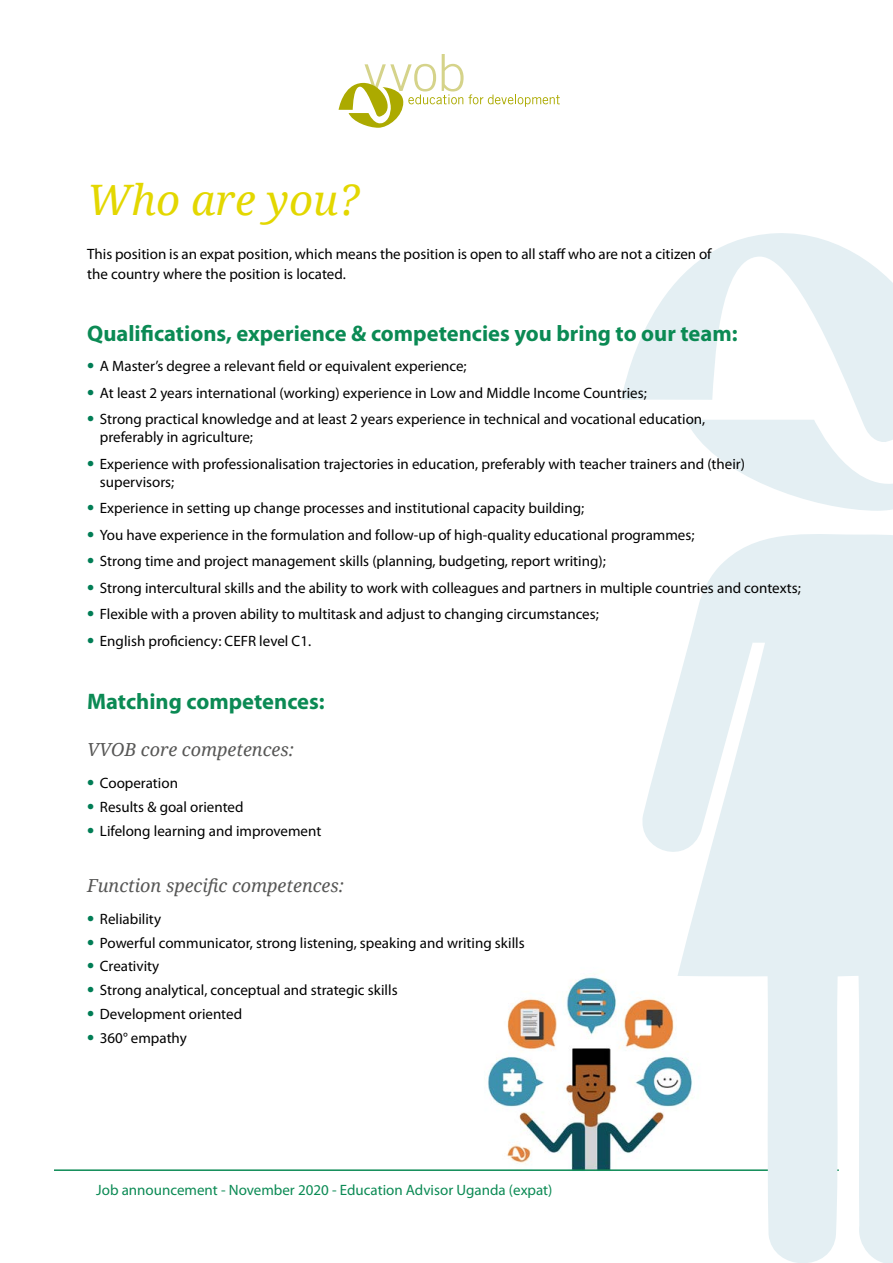
<style>
.page{position:relative;width:893px;height:1263px;background:#fff}
.page>*{position:absolute;margin:0;border:0;box-sizing:border-box;transform-origin:0 0}
.t1{font:italic 42px "Droid Serif";color:#e3d700}
.t2{font:700 22.5px "Myriad Pro";color:#0b8a54}
.t3{font:italic 18px "Droid Serif";color:#575756}
.t4{font:15px/18px "Myriad Pro";color:#000}
.t5{font:15px "Myriad Pro";color:#0b8a54}
.s1{font-weight:700;font-size:21px;color:#007d55}
</style>
<div class="page">
<img style="left:488px;top:977px;width:189px;height:192px">
<hr style="left:54px;top:1169px;width:785px;height:2px;background:#0b8a54">
<svg style="left:339px;top:54px;width:221px;height:74px"></svg>
<svg style="left:677px;top:534px;width:216px;height:729px;fill:#e4eff3"></svg>
<svg style="left:621px;top:233px;width:242px;height:167px;fill:#e4eff3"></svg>
<svg style="left:686px;top:259px;width:207px;height:252px;fill:#e6f0f4"></svg>
<svg style="left:642px;top:561px;width:127px;height:306px"></svg>
<h1 class="t1" style="left:87px;top:171px;width:274px">Who are you?</h1>
<p class="t4" style="left:87px;top:244px;width:626px;line-height:19.5px">This position is an expat position, which means the position is open to all staff who are not a citizen of the country where the position is located.</p>
<h2 class="t2" style="left:87px;top:318px;width:652px">Qualifications, experience &amp; competencies you bring to our team:</h2>
<p class="t4" style="left:87px;top:357px;width:381px"><span class="s1">•</span> A Master’s degree a relevant field or equivalent experience;</p>
<p class="t4" style="left:87px;top:384px;width:561px"><span class="s1">•</span> At least 2 years international (working) experience in Low and Middle Income Countries;</p>
<p class="t4" style="left:100px;top:410px;width:607px;text-indent:-13px"><span class="s1">•</span> Strong practical knowledge and at least 2 years experience in technical and vocational education, preferably in agriculture;</p>
<p class="t4" style="left:100px;top:455px;width:647px;text-indent:-13px"><span class="s1">•</span> Experience with professionalisation trajectories in education, preferably with teacher trainers and (their) supervisors;</p>
<p class="t4" style="left:87px;top:499px;width:498px"><span class="s1">•</span> Experience in setting up change processes and institutional capacity building;</p>
<p class="t4" style="left:87px;top:526px;width:609px"><span class="s1">•</span> You have experience in the formulation and follow-up of high-quality educational programmes;</p>
<p class="t4" style="left:87px;top:552px;width:520px"><span class="s1">•</span> Strong time and project management skills (planning, budgeting, report writing);</p>
<p class="t4" style="left:87px;top:579px;width:715px"><span class="s1">•</span> Strong intercultural skills and the ability to work with colleagues and partners in multiple countries and contexts;</p>
<p class="t4" style="left:87px;top:605px;width:513px"><span class="s1">•</span> Flexible with a proven ability to multitask and adjust to changing circumstances;</p>
<p class="t4" style="left:87px;top:632px;width:225px"><span class="s1">•</span> English proficiency: CEFR level C1.</p>
<h2 class="t2" style="left:87px;top:687px;width:239px">Matching competences:</h2>
<p class="t3" style="left:87px;top:737px;width:208px">VVOB core competences:</p>
<p class="t4" style="left:87px;top:774px;width:92px"><span class="s1">•</span> Cooperation</p>
<p class="t4" style="left:87px;top:797px;width:158px"><span class="s1">•</span> Results &amp; goal oriented</p>
<p class="t4" style="left:87px;top:821px;width:236px"><span class="s1">•</span> Lifelong learning and improvement</p>
<p class="t3" style="left:87px;top:873px;width:258px">Function specific competences:</p>
<p class="t4" style="left:87px;top:909px;width:75px"><span class="s1">•</span> Reliability</p>
<p class="t4" style="left:87px;top:933px;width:439px"><span class="s1">•</span> Powerful communicator, strong listening, speaking and writing skills</p>
<p class="t4" style="left:87px;top:957px;width:74px"><span class="s1">•</span> Creativity</p>
<p class="t4" style="left:87px;top:981px;width:312px"><span class="s1">•</span> Strong analytical, conceptual and strategic skills</p>
<p class="t4" style="left:87px;top:1004px;width:156px"><span class="s1">•</span> Development oriented</p>
<p class="t4" style="left:87px;top:1028px;width:101px"><span class="s1">•</span> 360° empathy</p>
<p class="t5" style="left:96px;top:1180px;width:458px">Job announcement - November 2020 - Education Advisor Uganda (expat)</p>
</div>
